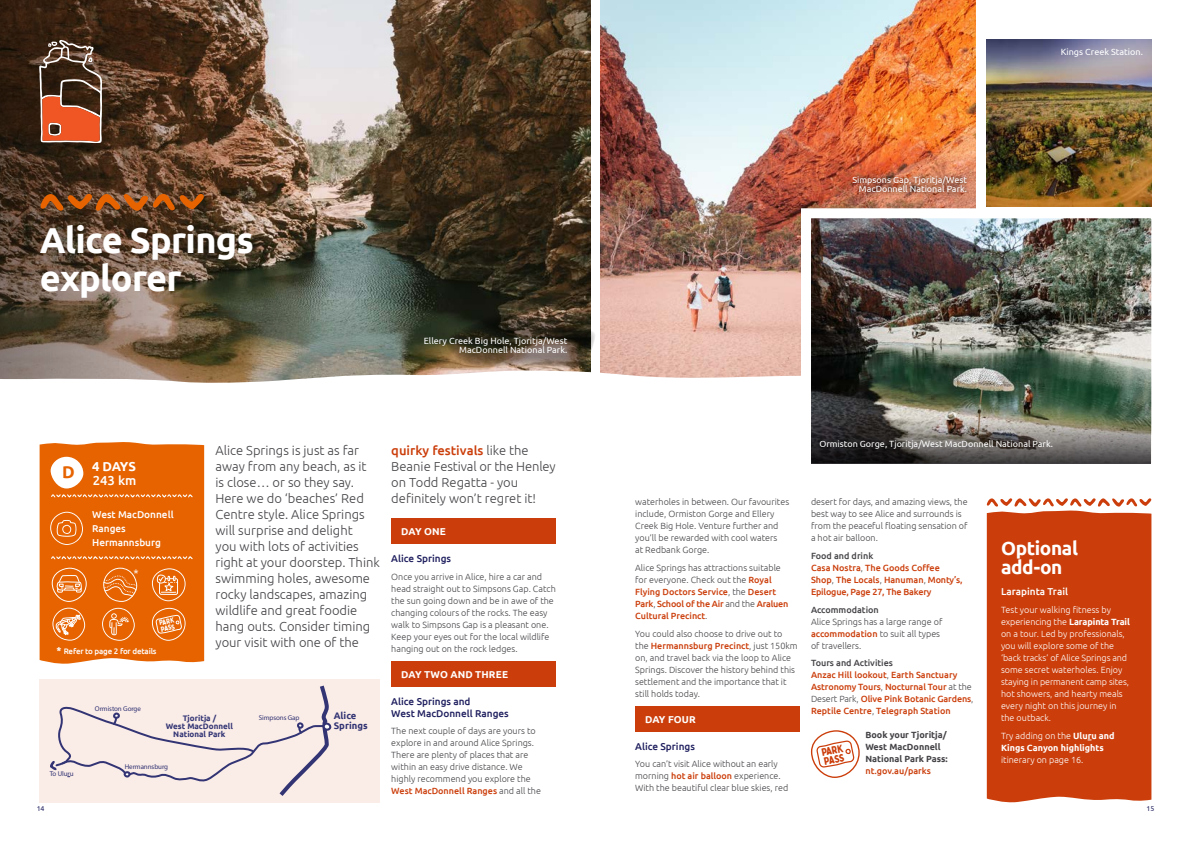
<style>
.page{position:relative;width:1191px;height:842px;background:#fff}
.page>*{position:absolute;margin:0;border:0;box-sizing:border-box;transform-origin:0 0}
.t1{font:700 36px/38px "Ubuntu";letter-spacing:-.02em;color:#fff}
.t2{font:700 19px/19px "Ubuntu";letter-spacing:-.02em;color:#fff}
.t3{font:700 17.1px "Ubuntu";color:#e66300}
.t4{font:300 13px/16px "Ubuntu";color:#454347}
.t5{font:500 13px "Ubuntu";color:#fff}
.t6{font:700 13px "Ubuntu";color:#fff}
.t7{font:10.9px "Ubuntu";color:#fff}
.t8{font:10.8px/9.2px "Bobby Jones Soft";color:#cb3e0b}
.t9{font:500 10px/12px "Ubuntu";color:#1f1f5f}
.t10{font:500 10px/14px "Ubuntu";color:#fff}
.t11{font:700 10px "Ubuntu";letter-spacing:.01em;color:#fff}
.t12{font:700 9.5px/9.5px "Ubuntu";color:#323474}
.t13{font:300 9px/12px "Ubuntu";color:#454347}
.t14{font:500 9px/12px "Ubuntu";color:#cb3e0b}
.t15{font:300 9px/12px "Ubuntu";color:#fff}
.t16{font:9px/9px "Ubuntu";color:#fff;text-align:right}
.t17{font:700 9px/12px "Ubuntu";color:#454347}
.t18{font:700 9px/12px "Ubuntu";color:#fff}
.t19{font:500 9px "Ubuntu";color:#454347}
.t20{font:700 8px/8px "Ubuntu";color:#323474;text-align:center}
.t21{font:500 8px "Ubuntu";letter-spacing:-.02em;color:#fff}
.t22{font:7.4px/6.4px "Bobby Jones Soft";color:#fff}
.t23{font:7px "Ubuntu";letter-spacing:-.01em;color:#323474}
.t24{font:7px "Ubuntu";color:#1f1f5f}
.s1{font-weight:500;color:#cb3e0b}
.s2{font-weight:700;font-size:10px}
.s3{font-weight:300;color:#454347}
.s4{color:#454347}
.s5{font-weight:700}
.s6{font-weight:300}
</style>
<div class="page">
<img style="left:601px;top:0;width:374px;height:347px">
<img style="left:332px;top:0;width:258px;height:347px">
<img style="left:0;top:0;width:332px;height:347px">
<svg style="left:0;top:347px;width:860px;height:431px"></svg>
<div style="left:635px;top:706px;width:164px;height:26px;background:#cb3e0b"></div>
<svg style="left:39px;top:40px;width:63px;height:103px;background:#8b533b"></svg>
<img style="left:796px;top:203px;width:356px;height:275px">
<svg style="left:811px;top:417px;width:339px;height:47px;background:#605d58"></svg>
<img style="left:986px;top:40px;width:165px;height:167px">
<svg style="left:40px;top:193px;width:164px;height:19px;background:#8e4c1b"></svg>
<div style="left:986px;top:510px;width:165px;height:293px;background:#cb3e0b"></div>
<svg style="left:986px;top:498px;width:165px;height:9px"></svg>
<div style="left:40px;top:679px;width:340px;height:123px;background:#faece7"></div>
<div style="left:391px;top:519px;width:165px;height:25px;background:#cb3e0b"></div>
<div style="left:391px;top:661px;width:165px;height:26px;background:#cb3e0b"></div>
<svg style="left:50px;top:685px;width:282px;height:111px"></svg>
<svg style="left:445px;top:313px;width:150px;height:57px;background:#564b3a"></svg>
<div style="left:847px;top:171px;width:124px;height:27px;background:#000;opacity:.75"></div>
<svg style="left:40px;top:442px;width:164px;height:223px;background:#e87218"></svg>
<svg style="left:811px;top:730px;width:48px;height:48px"></svg>
<h1 class="t1" style="left:40px;top:221px;width:216px">Alice Springs explorer</h1>
<p class="t16" style="left:424px;top:336px;width:145px">Ellery Creek Big Hole, Tjoritja/West<br>MacDonnell National Park.</p>
<p class="t4" style="left:215px;top:442px;width:166px">Alice Springs is just as far away from any beach, as it<br>is close… or so they say.<br>Here we do ‘beaches’ Red<br>Centre style. Alice Springs will surprise and delight<br>you with lots of activities right at your doorstep. Think swimming holes, awesome rocky landscapes, amazing wildlife and great foodie hang outs. Consider timing your visit with one of the</p>
<h3 class="t4" style="left:391px;top:442px;width:166px"><span class="s1">quirky festivals</span> like the<br>Beanie Festival or the Henley on Todd Regatta - you definitely won’t regret it!</h3>
<h3 class="t6" style="left:92px;top:459px;width:45px">4 DAYS</h3>
<h3 class="t3" style="left:62px;top:462px;width:14px">D</h3>
<h3 class="t5" style="left:93px;top:472px;width:45px">243 km</h3>
<p class="t10" style="left:92px;top:507px;width:83px">West MacDonnell<br>Ranges<br>Hermannsburg</p>
<p class="t11" style="left:401px;top:526px;width:46px">DAY ONE</p>
<p class="t9" style="left:391px;top:552px;width:61px">Alice Springs</p>
<p class="t13" style="left:391px;top:570px;width:166px">Once you arrive in Alice, hire a car and head straight out to Simpsons Gap. Catch the sun going down and be in awe of the changing colours of the rocks. The easy walk to Simpsons Gap is a pleasant one.<br>Keep your eyes out for the local wildlife hanging out on the rock ledges.</p>
<p class="t11" style="left:401px;top:668px;width:108px">DAY TWO AND THREE</p>
<p class="t9" style="left:391px;top:695px;width:119px">Alice Springs and<br>West MacDonnell Ranges</p>
<p class="t13" style="left:391px;top:725px;width:151px">The next couple of days are yours to explore in and around Alice Springs.<br>There are plenty of places that are within an easy drive distance. We highly recommend you explore the <span class="s1">West MacDonnell Ranges</span> and all the</p>
<p class="t7" style="left:133px;top:566px;width:7px">*</p>
<p class="t22" style="left:159px;top:620px;width:17px;rotate:-11deg">PARK<br>PASS</p>
<p class="t21" style="left:57px;top:646px;width:101px"><span class="s2">*</span> Refer to page 2 for details</p>
<p class="t23" style="left:95px;top:704px;width:48px">Ormiston Gorge</p>
<p class="t12" style="left:334px;top:711px;width:35px">Alice<br>Springs</p>
<p class="t20" style="left:183px;top:714px;width:35px">Tjoritja /</p>
<p class="t23" style="left:259px;top:713px;width:42px">Simpsons Gap</p>
<p class="t20" style="left:166px;top:722px;width:68px">West MacDonnell<br>National Park</p>
<p class="t23" style="left:125px;top:762px;width:45px">Hermannsburg</p>
<p class="t23" style="left:50px;top:769px;width:26px">To Uluru</p>
<p class="t16" style="left:852px;top:175px;width:116px">Simpsons Gap, Tjoritja/West<br>MacDonnell National Park.</p>
<p class="t16" style="left:1060px;top:47px;width:83px">Kings Creek Station.</p>
<p class="t16" style="left:819px;top:439px;width:235px">Ormiston Gorge, Tjoritja/West MacDonnell National Park.</p>
<p class="t13" style="left:635px;top:496px;width:155px">waterholes in between. Our favourites include, Ormiston Gorge and Ellery<br>Creek Big Hole. Venture further and you’ll be rewarded with cool waters<br>at Redbank Gorge.</p>
<p class="t14" style="left:635px;top:561px;width:155px"><span class="s3">Alice Springs has attractions suitable for everyone. Check out the</span> Royal Flying Doctors Service<span class="s3">, the</span> Desert Park<span class="s3">,</span> School of the Air <span class="s3">and the</span> Araluen Cultural Precinct<span class="s3">.</span></p>
<p class="t13" style="left:635px;top:627px;width:164px">You could also choose to drive out to the <span class="s1">Hermannsburg Precinct</span>, just 150km on, and travel back via the loop to Alice Springs. Discover the history behind this settlement and the importance that it still holds today.</p>
<p class="t11" style="left:645px;top:713px;width:52px">DAY FOUR</p>
<p class="t9" style="left:635px;top:740px;width:61px">Alice Springs</p>
<p class="t13" style="left:635px;top:758px;width:155px">You can’t visit Alice without an early morning <span class="s1">hot air balloon</span> experience.<br>With the beautiful clear blue skies, red</p>
<p class="t13" style="left:811px;top:496px;width:158px">desert for days, and amazing views, the best way to see Alice and surrounds is from the peaceful floating sensation of a hot air balloon.</p>
<p class="t14" style="left:811px;top:549px;width:153px"><span class="s4">Food and drink<br></span>Casa Nostra<span class="s3">,</span> The Goods Coffee<br>Shop<span class="s3">,</span> The Locals<span class="s3">,</span> Hanuman<span class="s3">,</span> Monty’s,<br>Epilogue, Page 27, The Bakery</p>
<p class="t19" style="left:811px;top:604px;width:69px">Accommodation</p>
<p class="t13" style="left:811px;top:615px;width:133px">Alice Springs has a large range of <span class="s1">accommodation</span> to suit all types of travellers.</p>
<p class="t14" style="left:811px;top:657px;width:164px"><span class="s4">Tours and Activities<br></span>Anzac Hill lookout<span class="s3">,</span> Earth Sanctuary Astronomy Tours<span class="s3">,</span> Nocturnal Tour <span class="s3">at the Desert Park,</span> Olive Pink Botanic Gardens<span class="s3">, </span>Reptile Centre<span class="s3">,</span> Telegraph Station</p>
<p class="t17" style="left:865px;top:729px;width:84px">Book your Tjoritja/<br>West MacDonnell<br>National Park Pass:</p>
<p class="t14" style="left:865px;top:765px;width:67px">nt.gov.au/parks</p>
<p class="t8" style="left:821px;top:748px;width:24px;rotate:-11deg">PARK<br>PASS</p>
<h2 class="t2" style="left:1001px;top:539px;width:78px">Optional add-on</h2>
<p class="t10" style="left:1001px;top:584px;width:68px">Larapinta Trail</p>
<p class="t15" style="left:1001px;top:604px;width:130px">Test your walking fitness by experiencing the <span class="s5">Larapinta Trail </span>on a tour. Led by professionals, you will explore some of the ‘back tracks’ of Alice Springs and some secret waterholes. Enjoy staying in permanent camp sites, hot showers, and hearty meals every night on this journey in the outback.</p>
<p class="t18" style="left:1001px;top:729px;width:115px"><span class="s6">Try adding on the</span> Uluru and<br>Kings Canyon highlights</p>
<p class="t15" style="left:1001px;top:753px;width:84px">itinerary on page 16.</p>
<p class="t24" style="left:37px;top:804px;width:9px">14</p>
<p class="t24" style="left:1146px;top:804px;width:9px">15</p>
</div>
